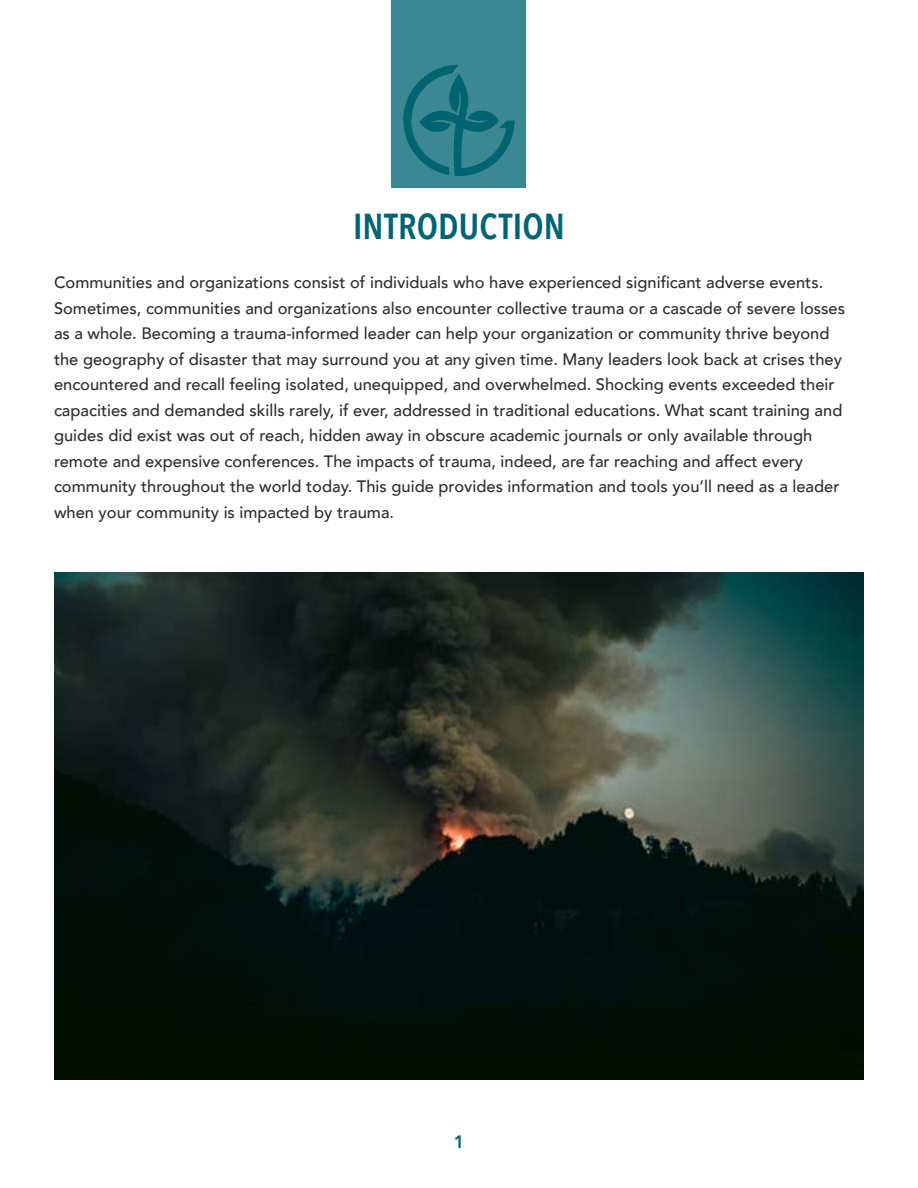
<style>
.page{position:relative;width:918px;height:1188px;background:#fff}
.page>*{position:absolute;margin:0;border:0;box-sizing:border-box;transform-origin:0 0}
.t1{font:600 36px "Avenir Next Condensed";letter-spacing:.005em;color:#006472}
.t2{font:800 18px "Avenir";color:#006472}
.t3{font:500 16.5px/25.5px "Avenir";color:#2e2e2f}
</style>
<div class="page">
<img style="left:54px;top:572px;width:810px;height:508px">
<svg style="left:392px;top:0;width:134px;height:188px;background:#31818d"></svg>
<h1 class="t1" style="left:353px;top:196px;width:213px">INTRODUCTION</h1>
<p class="t3" style="left:54px;top:269px;width:793px">Communities and organizations consist of individuals who have experienced significant adverse events.<br>Sometimes, communities and organizations also encounter collective trauma or a cascade of severe losses as a whole. Becoming a trauma-informed leader can help your organization or community thrive beyond the geography of disaster that may surround you at any given time. Many leaders look back at crises they encountered and recall feeling isolated, unequipped, and overwhelmed. Shocking events exceeded their capacities and demanded skills rarely, if ever, addressed in traditional educations. What scant training and guides did exist was out of reach, hidden away in obscure academic journals or only available through remote and expensive conferences. The impacts of trauma, indeed, are far reaching and affect every community throughout the world today. This guide provides information and tools you’ll need as a leader when your community is impacted by trauma.</p>
<p class="t2" style="left:454px;top:1128px;width:12px">1</p>
</div>
